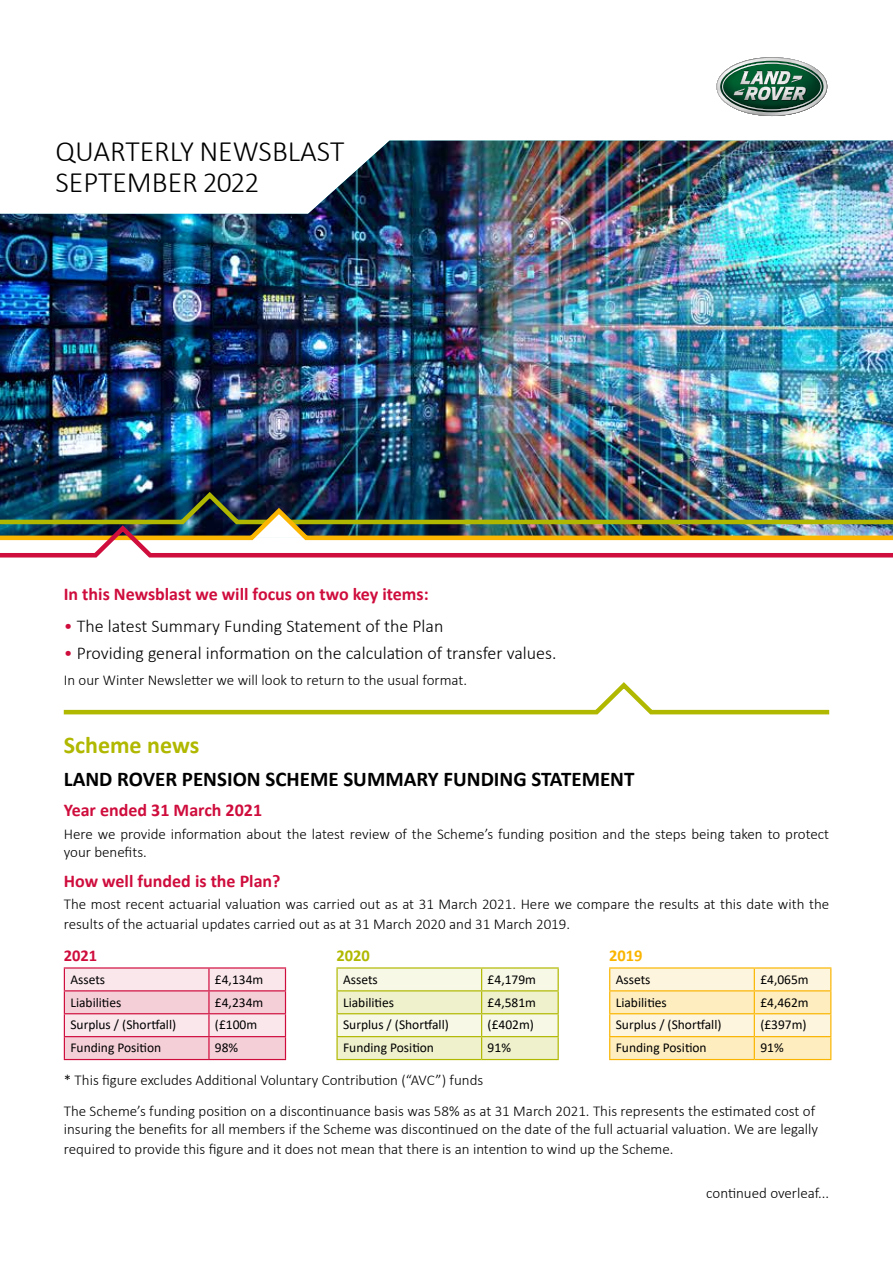
<style>
.page{position:relative;width:893px;height:1263px;background:#fff}
.page>*{position:absolute;margin:0;border:0;box-sizing:border-box;transform-origin:0 0}
.t1{font:300 29.55px/31.8px "Calibri";color:#000}
.t2{font:700 24px "Calibri";color:#b0b800}
.t3{font:700 21px "Calibri";color:#000}
.t4{font:300 18px "Calibri";color:#000}
.t5{font:700 18px "Calibri";color:#cf0d3d}
.t6{font:700 16.5px "Calibri";color:#cf0d3d}
.t7{font:700 16.5px "Calibri";color:#b0b800}
.t8{font:700 16.5px "Calibri";color:#fab500}
.t9{font:300 15px/19.8px "Calibri";color:#000}
.t10{font:13.5px "Calibri";color:#000}
.s1{color:#cf0d3d}
</style>
<div class="page">
<img style="left:0;top:141px;width:893px;height:348px">
<img style="left:0;top:489px;width:893px;height:69px">
<svg style="left:716px;top:57px;width:111px;height:59px"></svg>
<svg style="left:63px;top:682px;width:767px;height:33px"></svg>
<hr style="left:64px;top:967px;width:145px;height:1px;background:#cf0d3d">
<hr style="left:209px;top:967px;width:77px;height:1px;background:#cf0d3d">
<svg style="left:64px;top:968px;width:222px;height:91px"></svg>
<hr style="left:64px;top:1059px;width:145px;height:1px;background:#cf0d3d">
<hr style="left:209px;top:1059px;width:77px;height:1px;background:#cf0d3d">
<hr style="left:336px;top:967px;width:146px;height:1px;background:#b0b800">
<hr style="left:336px;top:968px;width:2px;height:22px;background:#b0b800">
<hr style="left:482px;top:967px;width:77px;height:1px;background:#b0b800">
<hr style="left:336px;top:990px;width:146px;height:1px;background:#b0b800">
<hr style="left:336px;top:991px;width:2px;height:22px;background:#b0b800">
<hr style="left:336px;top:1013px;width:146px;height:1px;background:#b0b800">
<hr style="left:336px;top:1014px;width:2px;height:22px;background:#b0b800">
<hr style="left:336px;top:1036px;width:146px;height:1px;background:#b0b800">
<hr style="left:336px;top:1037px;width:2px;height:22px;background:#b0b800">
<svg style="left:337px;top:968px;width:222px;height:91px"></svg>
<hr style="left:336px;top:1059px;width:146px;height:1px;background:#b0b800">
<hr style="left:482px;top:1059px;width:77px;height:1px;background:#b0b800">
<hr style="left:609px;top:967px;width:145px;height:1px;background:#fab500">
<hr style="left:754px;top:967px;width:77px;height:1px;background:#fab500">
<svg style="left:609px;top:968px;width:222px;height:91px"></svg>
<hr style="left:609px;top:1059px;width:145px;height:1px;background:#fab500">
<hr style="left:754px;top:1059px;width:77px;height:1px;background:#fab500">
<h1 class="t1" style="left:56px;top:135px;width:290px">QUARTERLY NEWSBLAST<br>SEPTEMBER 2022</h1>
<p class="t5" style="left:64px;top:582px;width:366px">In this Newsblast we will focus on two key items:</p>
<p class="t4" style="left:64px;top:614px;width:381px"><span class="s1">•</span> The latest Summary Funding Statement of the Plan</p>
<p class="t4" style="left:64px;top:641px;width:494px"><span class="s1">•</span> Providing general information on the calculation of transfer values.</p>
<p class="t9" style="left:64px;top:670px;width:405px">In our Winter Newsletter we will look to return to the usual format.</p>
<h2 class="t2" style="left:64px;top:728px;width:137px">Scheme news</h2>
<h3 class="t3" style="left:64px;top:764px;width:572px">LAND ROVER PENSION SCHEME SUMMARY FUNDING STATEMENT</h3>
<p class="t5" style="left:64px;top:798px;width:200px">Year ended 31 March 2021</p>
<p class="t9" style="left:64px;top:824px;width:767px;line-height:18px">Here we provide information about the latest review of the Scheme’s funding position and the steps being taken to protect your benefits.</p>
<p class="t5" style="left:64px;top:868px;width:218px">How well funded is the Plan?</p>
<p class="t9" style="left:64px;top:894px;width:767px">The most recent actuarial valuation was carried out as at 31 March 2021. Here we compare the results at this date with the results of the actuarial updates carried out as at 31 March 2020 and 31 March 2019.</p>
<p class="t6" style="left:64px;top:944px;width:35px">2021</p>
<p class="t10" style="left:70px;top:970px;width:36px">Assets</p>
<p class="t10" style="left:215px;top:970px;width:50px">£4,134m</p>
<p class="t10" style="left:70px;top:993px;width:53px">Liabilities</p>
<p class="t10" style="left:215px;top:993px;width:50px">£4,234m</p>
<p class="t10" style="left:70px;top:1015px;width:107px">Surplus / (Shortfall)</p>
<p class="t10" style="left:215px;top:1015px;width:44px">(£100m</p>
<p class="t10" style="left:70px;top:1038px;width:92px">Funding Position</p>
<p class="t10" style="left:215px;top:1038px;width:25px">98%</p>
<p class="t7" style="left:336px;top:944px;width:35px">2020</p>
<p class="t10" style="left:343px;top:970px;width:36px">Assets</p>
<p class="t10" style="left:488px;top:970px;width:50px">£4,179m</p>
<p class="t10" style="left:343px;top:993px;width:53px">Liabilities</p>
<p class="t10" style="left:488px;top:993px;width:50px">£4,581m</p>
<p class="t10" style="left:343px;top:1015px;width:107px">Surplus / (Shortfall)</p>
<p class="t10" style="left:488px;top:1015px;width:48px">(£402m)</p>
<p class="t10" style="left:343px;top:1038px;width:92px">Funding Position</p>
<p class="t10" style="left:488px;top:1038px;width:25px">91%</p>
<p class="t8" style="left:609px;top:944px;width:35px">2019</p>
<p class="t10" style="left:616px;top:970px;width:36px">Assets</p>
<p class="t10" style="left:760px;top:970px;width:50px">£4,065m</p>
<p class="t10" style="left:616px;top:993px;width:53px">Liabilities</p>
<p class="t10" style="left:760px;top:993px;width:50px">£4,462m</p>
<p class="t10" style="left:616px;top:1015px;width:107px">Surplus / (Shortfall)</p>
<p class="t10" style="left:760px;top:1015px;width:48px">(£397m)</p>
<p class="t10" style="left:616px;top:1038px;width:92px">Funding Position</p>
<p class="t10" style="left:760px;top:1038px;width:25px">91%</p>
<p class="t9" style="left:64px;top:1065px;width:753px;line-height:30.8px">* This figure excludes Additional Voluntary Contribution (“AVC”) funds<br>The Scheme’s funding position on a discontinuance basis was 58% as at 31 March 2021. This represents the estimated cost of</p>
<p class="t9" style="left:64px;top:1119px;width:756px">insuring the benefits for all members if the Scheme was discontinued on the date of the full actuarial valuation. We are legally required to provide this figure and it does not mean that there is an intention to wind up the Scheme.</p>
<p class="t9" style="left:706px;top:1182px;width:124px">continued overleaf...</p>
</div>
